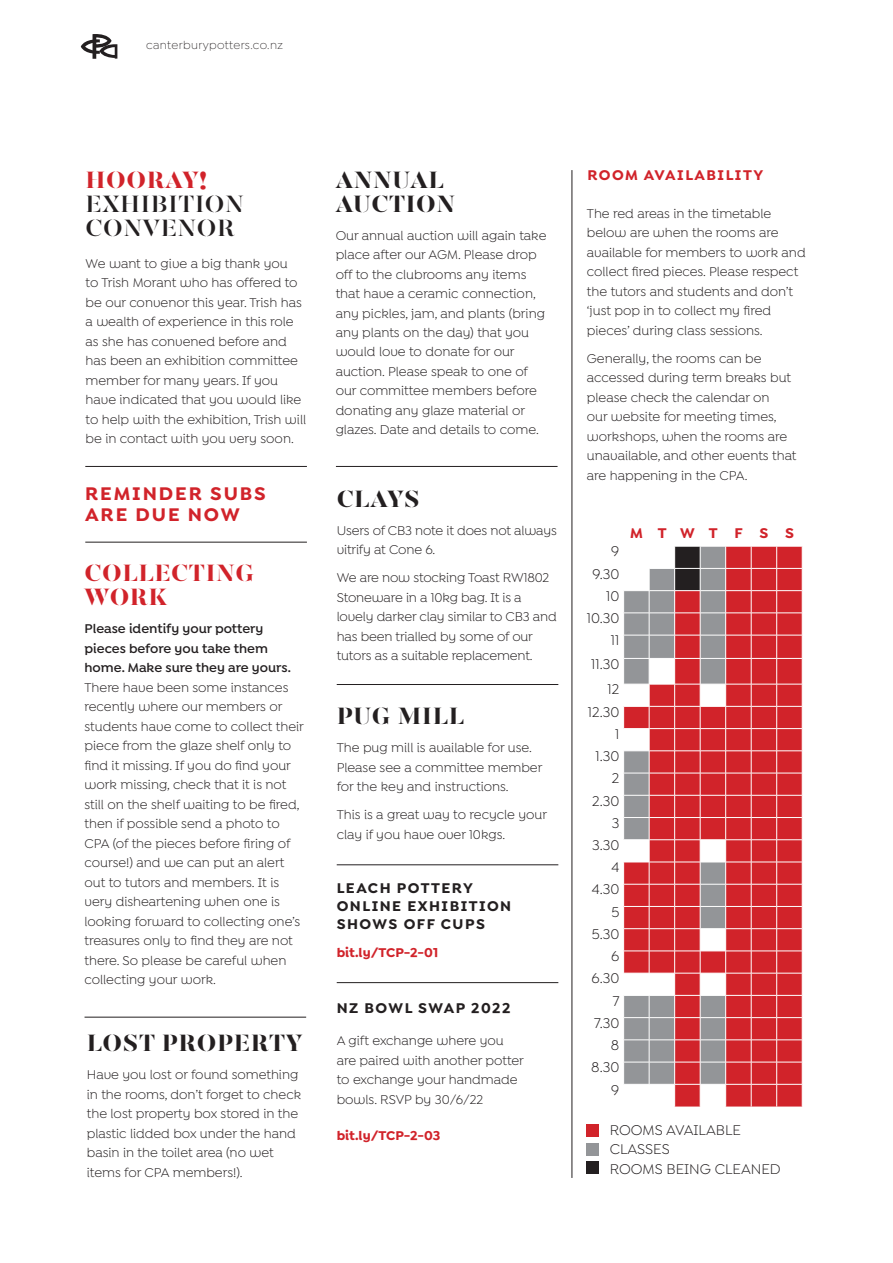
<style>
.page{position:relative;width:893px;height:1263px;background:#fff}
.page>*{position:absolute;margin:0;border:0;box-sizing:border-box;transform-origin:0 0}
.t1{font:900 24px/24px "Gabriela Stencil";letter-spacing:.03em;color:#231f20}
.t2{font:900 24px/24px "Gabriela Stencil";letter-spacing:.03em;color:#d1232a}
.t3{font:700 24px/24px "Gabriela Stencil";letter-spacing:.03em;color:#231f20}
.t4{font:700 19.5px/21px "Isidora Sans Alt";letter-spacing:.1em;color:#d1232a}
.t5{font:15px/22.2px "Isidora Sans Alt";color:#231f20;text-align:right}
.t6{font:700 15px/18px "Isidora Sans Alt";letter-spacing:.1em;color:#231f20}
.t7{font:700 15px "Isidora Sans Alt";letter-spacing:.1em;color:#d1232a}
.t8{font:700 15px "Isidora Sans Alt";letter-spacing:1.05em;color:#d1232a}
.t9{font:13.5px/19.5px "Isidora Sans Alt";color:#231f20}
.t10{font:600 13.5px/19.5px "Isidora Sans Alt";color:#231f20}
.t11{font:700 13.5px "Isidora Sans Alt";color:#d1232a}
.t12{font:300 12px "Isidora Sans";letter-spacing:.03em;color:#231f20}
</style>
<div class="page">
<svg style="left:81px;top:34px;width:36px;height:25px"></svg>
<svg style="left:623px;top:546px;width:180px;height:560px;background:#cb5a5f"></svg>
<div style="left:586px;top:1124px;width:13px;height:13px;background:#d1232a"></div>
<div style="left:586px;top:1161px;width:13px;height:13px;background:#231f20"></div>
<div style="left:586px;top:1143px;width:13px;height:13px;background:#939598"></div>
<hr style="left:572px;top:170px;width:1px;height:1008px;background:#231f20">
<hr style="left:85px;top:1017px;width:221px;height:1px;background:#231f20">
<hr style="left:85px;top:466px;width:222px;height:1px;background:#231f20">
<hr style="left:336px;top:466px;width:222px;height:1px;background:#231f20">
<hr style="left:85px;top:542px;width:222px;height:1px;background:#231f20">
<hr style="left:337px;top:684px;width:221px;height:1px;background:#231f20">
<hr style="left:337px;top:864px;width:221px;height:1px;background:#231f20">
<hr style="left:337px;top:982px;width:221px;height:1px;background:#231f20">
<p class="t12" style="left:146px;top:39px;width:138px">canterburypotters.co.nz</p>
<h1 class="t2" style="left:86px;top:168px;width:123px">HOORAY!</h1>
<p class="t7" style="left:587px;top:166px;width:177px">ROOM AVAILABILITY</p>
<h1 class="t3" style="left:86px;top:191px;width:160px">EXHIBITION<br>CONVENOR</h1>
<p class="t9" style="left:86px;top:253px;width:222px">We want to give a big thank you<br>to Trish Morant who has offered to be our convenor this year. Trish has a wealth of experience in this role as she has convened before and has been an exhibition committee member for many years. If you have indicated that you would like to help with the exhibition, Trish will be in contact with you very soon.</p>
<h1 class="t1" style="left:336px;top:168px;width:121px">ANNUAL<br>AUCTION</h1>
<p class="t9" style="left:336px;top:225px;width:212px">Our annual auction will again take place after our AGM. Please drop off to the clubrooms any items that have a ceramic connection, any pickles, jam, and plants (bring any plants on the day) that you would love to donate for our auction. Please speak to one of our committee members before donating any glaze material or glazes. Date and details to come.</p>
<p class="t9" style="left:587px;top:203px;width:220px">The red areas in the timetable below are when the rooms are available for members to work and collect fired pieces. Please respect the tutors and students and don’t ‘just pop in to collect my fired pieces’ during class sessions.</p>
<p class="t9" style="left:587px;top:348px;width:211px">Generally, the rooms can be accessed during term breaks but please check the calendar on<br>our website for meeting times, workshops, when the rooms are unavailable, and other events that are happening in the CPA.</p>
<h2 class="t4" style="left:85px;top:483px;width:182px">REMINDER SUBS<br>ARE DUE NOW</h2>
<h1 class="t2" style="left:85px;top:561px;width:171px">COLLECTING<br>WORK</h1>
<p class="t10" style="left:85px;top:619px;width:208px">Please identify your pottery pieces before you take them home. Make sure they are yours.</p>
<p class="t9" style="left:85px;top:677px;width:221px">There have been some instances recently where our members or students have come to collect their piece from the glaze shelf only to find it missing. If you do find your work missing, check that it is not still on the shelf waiting to be fired, then if possible send a photo to<br>CPA (of the pieces before firing of course!) and we can put an alert out to tutors and members. It is very disheartening when one is looking forward to collecting one’s treasures only to find they are not there. So please be careful when collecting your work.</p>
<h1 class="t1" style="left:87px;top:1031px;width:217px">LOST PROPERTY</h1>
<p class="t9" style="left:87px;top:1065px;width:216px">Have you lost or found something in the rooms, don’t forget to check the lost property box stored in the plastic lidded box under the hand basin in the toilet area (no wet items for CPA members!).</p>
<h1 class="t1" style="left:337px;top:487px;width:84px">CLAYS</h1>
<p class="t9" style="left:337px;top:520px;width:222px">Users of CB3 note it does not always vitrify at Cone 6.</p>
<p class="t9" style="left:337px;top:568px;width:222px">We are now stocking Toast RW1802<br>Stoneware in a 10kg bag. It is a lovely darker clay similar to CB3 and has been trialled by some of our tutors as a suitable replacement.</p>
<h1 class="t1" style="left:337px;top:704px;width:129px">PUG MILL</h1>
<p class="t9" style="left:337px;top:738px;width:207px">The pug mill is available for use.<br>Please see a committee member for the key and instructions.</p>
<p class="t9" style="left:337px;top:805px;width:212px">This is a great way to recycle your clay if you have over 10kgs.</p>
<p class="t6" style="left:337px;top:879px;width:176px">LEACH POTTERY<br>ONLINE EXHIBITION<br>SHOWS OFF CUPS</p>
<p class="t11" style="left:337px;top:944px;width:103px">bit.ly/TCP-2-01</p>
<p class="t6" style="left:337px;top:999px;width:175px">NZ BOWL SWAP 2022</p>
<p class="t9" style="left:337px;top:1031px;width:189px">A gift exchange where you are paired with another potter to exchange your handmade bowls. RSVP by 30/6/22</p>
<p class="t11" style="left:337px;top:1128px;width:105px">bit.ly/TCP-2-03</p>
<p class="t8" style="left:630px;top:523px;width:165px">MTWTFSS</p>
<p class="t5" style="left:587px;top:540px;width:34px">9<br>9.30<br>10<br>10.30<br>11<br>11.30</p>
<p class="t5" style="left:588px;top:678px;width:33px">12<br>12.30<br>1<br>1.30<br>2<br>2.30<br>3<br>3.30<br>4<br>4.30<br>5<br>5.30<br>6<br>6.30<br>7<br>7.30<br>8<br>8.30<br>9</p>
<p class="t5" style="left:610px;top:1120px;width:172px;line-height:19.5px;text-align:left">ROOMS AVAILABLE<br>CLASSES<br>ROOMS BEING CLEANED</p>
</div>
